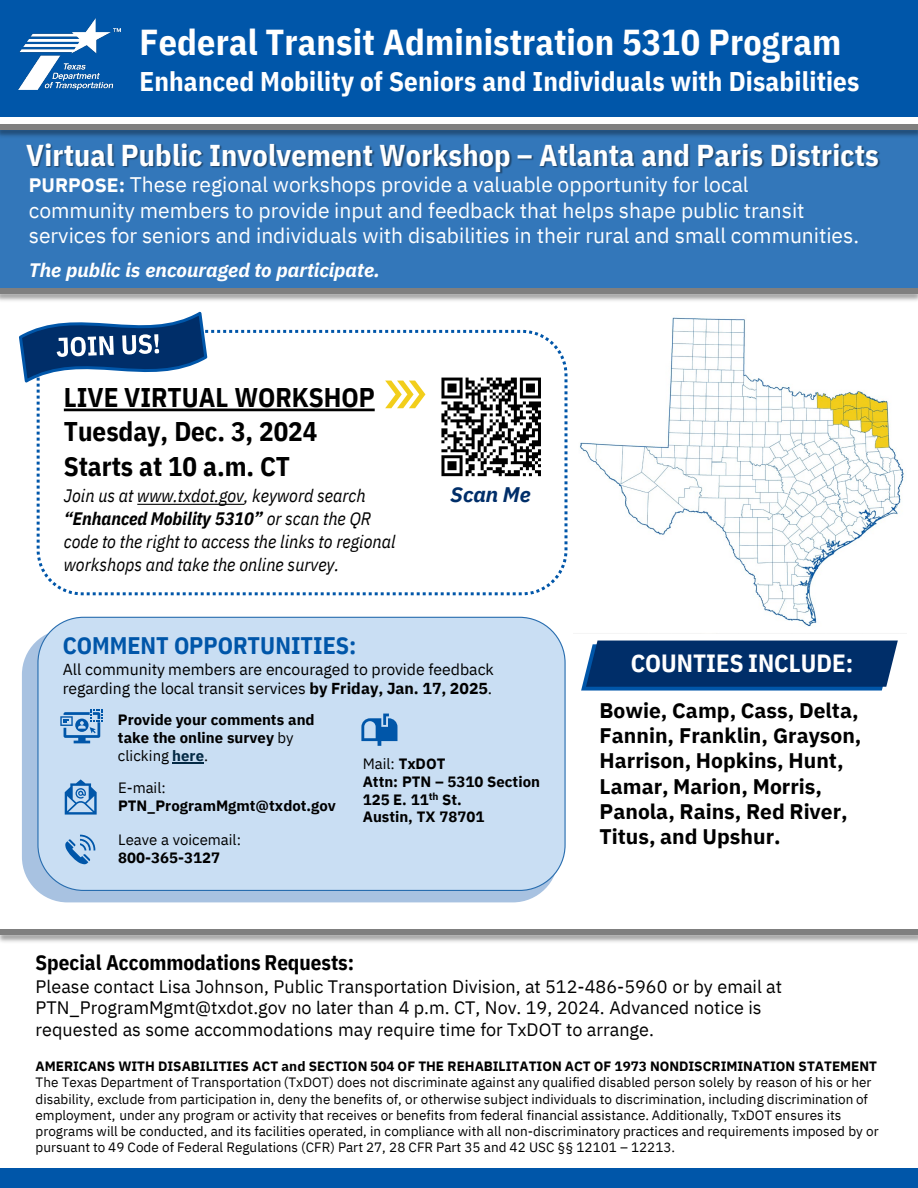
<style>
.page{position:relative;width:918px;height:1188px;background:#fff}
.page>*{position:absolute;margin:0;border:0;box-sizing:border-box;transform-origin:0 0}
.t1{font:700 36px "IBM Plex Sans Cond";letter-spacing:.005em;color:#fff}
.t2{font:700 30px "IBM Plex Sans Cond";letter-spacing:.005em;color:#fff}
.t3{font:700 27px "IBM Plex Sans Cond";letter-spacing:.005em;color:#fff}
.t4{font:700 27px "IBM Plex Sans Cond";color:#000}
.t5{font:700 24.9px "IBM Plex Sans Cond";color:#fff}
.t6{font:700 24px "IBM Plex Sans Cond";color:#0056a9}
.t7{font:21px/25.2px "IBM Plex Sans";color:#fff}
.t8{font:700 21px/25.2px "IBM Plex Sans";color:#000}
.t9{font:700 21px "IBM Plex Sans Cond";letter-spacing:-.005em;color:#000}
.t10{font:italic 700 21px "IBM Plex Sans";color:#002e69}
.t11{font:italic 700 19.5px "IBM Plex Sans";color:#fff}
.t12{font:18px/21.6px "IBM Plex Sans";color:#000}
.t13{font:italic 18px/23.1px "IBM Plex Sans Cond";color:#000}
.t14{font:15.9px/18.8px "IBM Plex Sans";color:#000}
.t15{font:700 15px/18px "IBM Plex Sans";color:#000}
.t16{font:15px/17.9px "IBM Plex Sans";color:#000}
.t17{font:13.5px/16.2px "IBM Plex Sans";color:#000}
.t18{font:700 13.5px "IBM Plex Sans";color:#000}
.s1{font-weight:700;font-size:19.5px}
.s2{font-weight:700}
.s3{font-weight:400}
.s4{color:#042a45}
</style>
<div class="page">
<img style="left:579px;top:317px;width:325px;height:310px">
<div style="left:22px;top:629px;width:536px;height:273px;background:#a8c2e1;border-radius:46px"></div>
<div style="left:37px;top:617px;width:529px;height:274px;background:#c9def3;border:1px solid #286daf;border-radius:46px"></div>
<div style="left:0;top:128px;width:918px;height:161px;background:#3377ba"></div>
<div style="left:0;top:0;width:918px;height:117px;background:#0056a9"></div>
<div style="left:0;top:1169px;width:918px;height:19px;background:#0056a9"></div>
<img style="left:18px;top:18px;width:102px;height:72px">
<img style="left:27px;top:144px;width:471px;height:29px">
<img style="left:498px;top:150px;width:14px;height:24px">
<img style="left:520px;top:144px;width:361px;height:24px">
<img style="left:0;top:129px;width:918px;height:8px">
<div style="left:0;top:124px;width:918px;height:5px;background:#7f7f7f"></div>
<div style="left:0;top:288px;width:918px;height:5px;background:#7f7f7f"></div>
<svg style="left:64px;top:409px;width:311px;height:2px"></svg>
<svg style="left:137px;top:504px;width:107px;height:1px"></svg>
<div style="left:37px;top:330px;width:530px;height:265px;border:3px dashed #0056a9;border-radius:44px"></div>
<svg style="left:19px;top:311px;width:190px;height:78px"></svg>
<svg style="left:385px;top:381px;width:40px;height:27px"></svg>
<svg style="left:581px;top:641px;width:317px;height:50px;background:#0c3b75"></svg>
<svg style="left:361px;top:714px;width:36px;height:32px"></svg>
<svg style="left:65px;top:779px;width:32px;height:36px"></svg>
<svg style="left:60px;top:709px;width:43px;height:34px"></svg>
<hr style="left:172px;top:762px;width:32px;height:2px;background:#042a45">
<svg style="left:65px;top:835px;width:30px;height:29px"></svg>
<img style="left:441px;top:377px;width:100px;height:100px">
<div style="left:1px;top:930px;width:917px;height:5px;background:#7f7f7f"></div>
<p class="t1" style="left:140px;top:13px;width:703px">Federal Transit Administration 5310 Program</p>
<p class="t3" style="left:140px;top:60px;width:721px">Enhanced Mobility of Seniors and Individuals with Disabilities</p>
<p class="t2" style="left:26px;top:131px;width:854px">Virtual Public Involvement Workshop – Atlanta and Paris Districts</p>
<p class="t7" style="left:29px;top:171px;width:832px"><span class="s1">PURPOSE:</span> These regional workshops provide a valuable opportunity for local community members to provide input and feedback that helps shape public transit services for seniors and individuals with disabilities in their rural and small communities.</p>
<p class="t11" style="left:29px;top:255px;width:353px">The public is encouraged to participate.</p>
<p class="t4" style="left:64px;top:376px;width:312px">LIVE VIRTUAL WORKSHOP</p>
<p class="t4" style="left:64px;top:410px;width:255px">Tuesday, Dec. 3, 2024</p>
<p class="t4" style="left:64px;top:445px;width:228px">Starts at 10 a.m. CT</p>
<p class="t13" style="left:64px;top:483px;width:333px">Join us at www.txdot.gov, keyword search <span class="s2">“Enhanced Mobility 5310”</span> or scan the QR code to the right to access the links to regional workshops and take the online survey.</p>
<p class="t10" style="left:451px;top:478px;width:82px">Scan Me</p>
<p class="t6" style="left:63px;top:626px;width:295px">COMMENT OPPORTUNITIES:</p>
<p class="t14" style="left:63px;top:659px;width:433px">All community members are encouraged to provide feedback regarding the local transit services <span class="s2">by Friday, Jan. 17, 2025</span>.</p>
<p class="t15" style="left:118px;top:709px;width:198px">Provide your comments and take the online survey <span class="s3">by clicking</span> <span class="s4">here</span><span class="s3">.</span></p>
<p class="t15" style="left:118px;top:778px;width:219px"><span class="s3">E-mail:<br></span>PTN_ProgramMgmt@txdot.gov</p>
<p class="t16" style="left:118px;top:830px;width:124px">Leave a voicemail:<br><span class="s2">800-365-3127</span></p>
<p class="t16" style="left:363px;top:753px;width:84px">Mail: <span class="s2">TxDOT</span></p>
<p class="t15" style="left:363px;top:771px;width:179px">Attn: PTN – 5310 Section<br>125 E. 11<sup>th</sup> St.</p>
<p class="t15" style="left:363px;top:807px;width:123px">Austin, TX 78701</p>
<p class="t5" style="left:631px;top:644px;width:224px">COUNTIES INCLUDE:</p>
<p class="t8" style="left:600px;top:696px;width:263px">Bowie, Camp, Cass, Delta,<br>Fannin, Franklin, Grayson,<br>Harrison, Hopkins, Hunt,<br>Lamar, Marion, Morris,<br>Panola, Rains, Red River,<br>Titus, and Upshur.</p>
<p class="t9" style="left:36px;top:946px;width:320px">Special Accommodations Requests:</p>
<p class="t12" style="left:36px;top:974px;width:748px">Please contact Lisa Johnson, Public Transportation Division, at 512-486-5960 or by email at<br>PTN_ProgramMgmt@txdot.gov no later than 4 p.m. CT, Nov. 19, 2024. Advanced notice is requested as some accommodations may require time for TxDOT to arrange.</p>
<p class="t18" style="left:36px;top:1056px;width:843px">AMERICANS WITH DISABILITIES ACT and SECTION 504 OF THE REHABILITATION ACT OF 1973 NONDISCRIMINATION STATEMENT</p>
<p class="t17" style="left:36px;top:1073px;width:845px">The Texas Department of Transportation (TxDOT) does not discriminate against any qualified disabled person solely by reason of his or her disability, exclude from participation in, deny the benefits of, or otherwise subject individuals to discrimination, including discrimination of employment, under any program or activity that receives or benefits from federal financial assistance. Additionally, TxDOT ensures its programs will be conducted, and its facilities operated, in compliance with all non-discriminatory practices and requirements imposed by or pursuant to 49 Code of Federal Regulations (CFR) Part 27, 28 CFR Part 35 and 42 USC §§ 12101 – 12213.</p>
</div>
